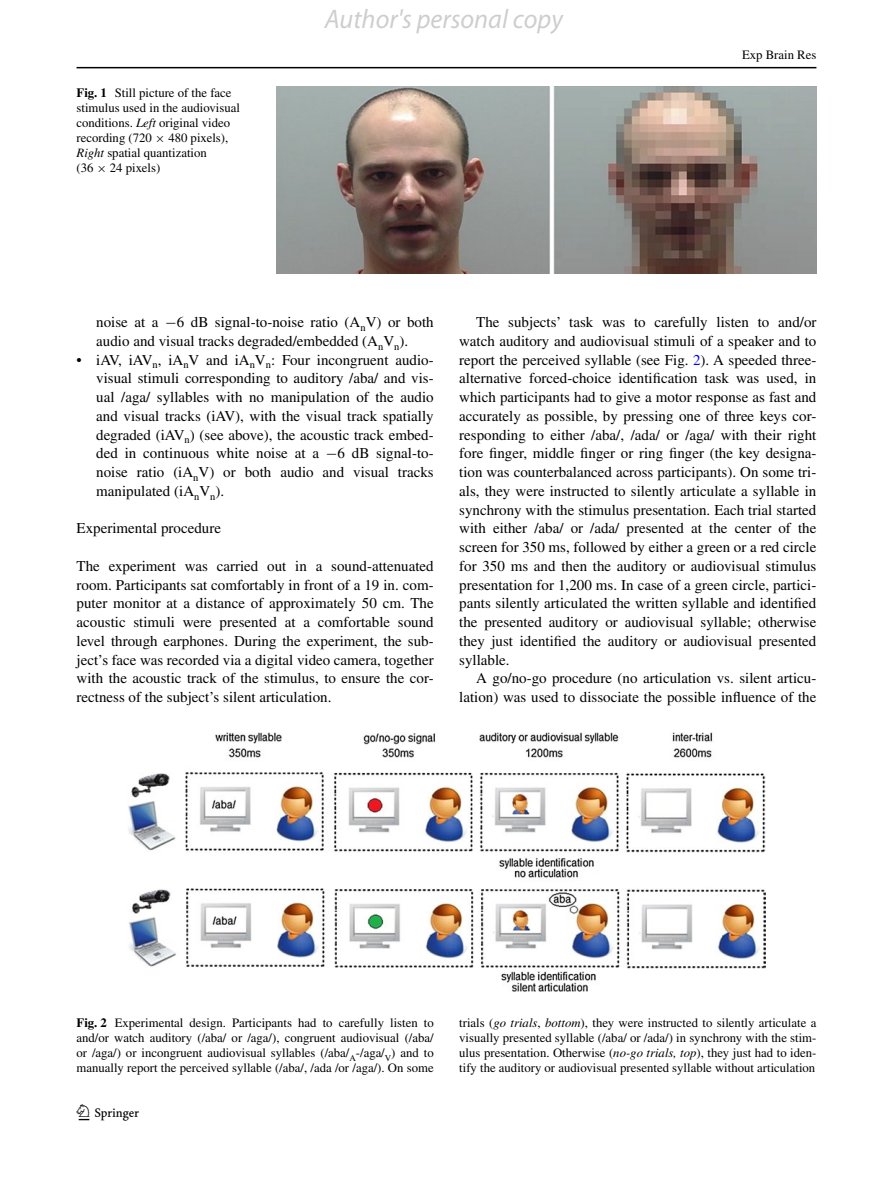
<style>
.page{position:relative;width:893px;height:1187px;background:#fff}
.page>*{position:absolute;margin:0;border:0;box-sizing:border-box;transform-origin:0 0}
.t1{font:italic 27px "S Myriad";color:rgb(0 0 0/.2)}
.t2{font:22.5px "Springnew";color:#000}
.t3{font:15px/18.8px "Times";color:#000;text-align:justify}
.t4{font:12.75px/15px "Times";color:#000;text-align:justify}
.s1{font-weight:700}
.s2{font-style:italic}
.s3{font-family:"MTSY"}
.s4{color:#00f}
</style>
<div class="page">
<hr style="left:77px;top:67px;width:739px;height:1px;background:#000">
<img style="left:276px;top:87px;width:540px;height:186px">
<img style="left:128px;top:732px;width:637px;height:259px">
<p class="t4" style="left:77px;top:85px;width:165px;text-align:left"><span class="s1">Fig. 1</span> Still picture of the face stimulus used in the audiovisual conditions. <span class="s2">Left</span> original video recording (720 <span class="s3">×</span> 480 pixels),<br><span class="s2">Right</span> spatial quantization<br>(36 <span class="s3">×</span> 24 pixels)</p>
<h1 class="t1" style="left:325px;top:3px;width:240px">Author's personal copy</h1>
<p class="t4" style="left:742px;top:48px;width:76px">Exp Brain Res</p>
<p class="t3" style="left:96px;top:312px;width:339px">noise at a <span class="s3">−</span>6 dB signal-to-noise ratio (A<sub>n</sub>V) or both audio and visual tracks degraded/embedded (A<sub>n</sub>V<sub>n</sub>).</p>
<p class="t3" style="left:96px;top:350px;width:339px;text-indent:-20px">• iAV, iAV<sub>n</sub>, iA<sub>n</sub>V and iA<sub>n</sub>V<sub>n</sub>: Four incongruent audio&shy;visual stimuli corresponding to auditory /aba/ and vis&shy;ual /aga/ syllables with no manipulation of the audio and visual tracks (iAV), with the visual track spatially degraded (iAV<sub>n</sub>) (see above), the acoustic track embed&shy;ded in continuous white noise at a <span class="s3">−</span>6 dB signal-to&shy;noise ratio (iA<sub>n</sub>V) or both audio and visual tracks manipulated (iA<sub>n</sub>V<sub>n</sub>).</p>
<p class="t3" style="left:77px;top:519px;width:146px">Experimental procedure</p>
<p class="t3" style="left:77px;top:556px;width:359px">The experiment was carried out in a sound-attenuated room. Participants sat comfortably in front of a 19 in. com&shy;puter monitor at a distance of approximately 50 cm. The acoustic stimuli were presented at a comfortable sound level through earphones. During the experiment, the sub&shy;ject’s face was recorded via a digital video camera, together with the acoustic track of the stimulus, to ensure the cor&shy;rectness of the subject’s silent articulation.</p>
<p class="t3" style="left:459px;top:312px;width:359px;text-indent:17px">The subjects’ task was to carefully listen to and/or watch auditory and audiovisual stimuli of a speaker and to report the perceived syllable (see Fig. <span class="s4">2</span>). A speeded three&shy;alternative forced-choice identification task was used, in which participants had to give a motor response as fast and accurately as possible, by pressing one of three keys cor&shy;responding to either /aba/, /ada/ or /aga/ with their right fore finger, middle finger or ring finger (the key designa&shy;tion was counterbalanced across participants). On some tri&shy;als, they were instructed to silently articulate a syllable in synchrony with the stimulus presentation. Each trial started with either /aba/ or /ada/ presented at the center of the screen for 350 ms, followed by either a green or a red circle for 350 ms and then the auditory or audiovisual stimulus presentation for 1,200 ms. In case of a green circle, partici&shy;pants silently articulated the written syllable and identified the presented auditory or audiovisual syllable; otherwise they just identified the auditory or audiovisual presented syllable.</p>
<p class="t3" style="left:459px;top:669px;width:359px;text-align:right">A go/no-go procedure (no articulation vs. silent articu&shy;lation) was used to dissociate the possible influence of the</p>
<p class="t4" style="left:77px;top:1015px;width:359px"><span class="s1">Fig. 2</span> Experimental design. Participants had to carefully listen to and/or watch auditory (/aba/ or /aga/), congruent audiovisual (/aba/ or /aga/) or incongruent audiovisual syllables (/aba/<sub>A</sub>-/aga/<sub>V</sub>) and to manually report the perceived syllable (/aba/, /ada /or /aga/). On some</p>
<p class="t4" style="left:459px;top:1015px;width:359px">trials (<span class="s2">go trials</span>, <span class="s2">bottom</span>), they were instructed to silently articulate a visually presented syllable (/aba/ or /ada/) in synchrony with the stim&shy;ulus presentation. Otherwise (<span class="s2">no-go trials, top</span>), they just had to iden&shy;tify the auditory or audiovisual presented syllable without articulation</p>
<h2 class="t2" style="left:79px;top:1104px;width:62px">1 3</h2>
</div>
